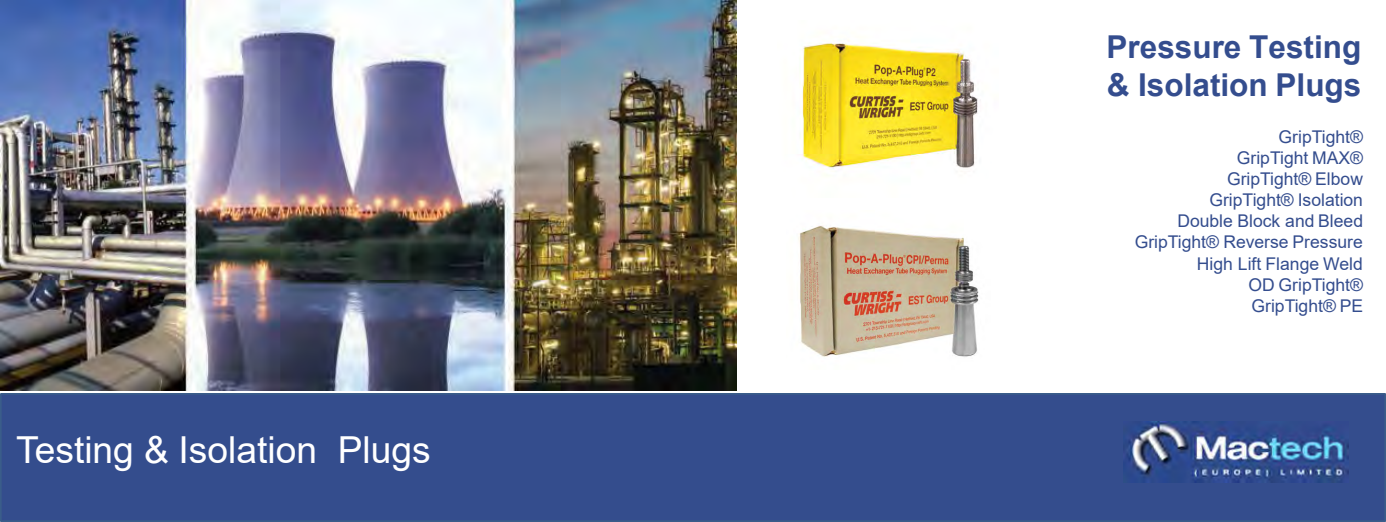
<style>
.page{position:relative;width:1386px;height:522px;background:#fff}
.page>*{position:absolute;margin:0;border:0;box-sizing:border-box;transform-origin:0 0}
.t1{font:37.19px "Arial";color:#fff}
.t2{font:700 31.5px/37.8px "Arial";color:#344d8e}
.t3{font:17.5px/21px "Arial";color:#344d8e;text-align:right}
</style>
<div class="page">
<div style="left:0;top:393px;width:1385px;height:128px;background:#344d8d"></div>
<img style="left:800px;top:40px;width:178px;height:136px">
<img style="left:798px;top:225px;width:181px;height:132px">
<img style="left:0;top:0;width:736px;height:391px">
<img style="left:1123px;top:421px;width:225px;height:61px">
<h1 class="t1" style="left:16px;top:435px;width:416px">Testing &amp; Isolation Plugs</h1>
<h2 class="t2" style="left:1106px;top:31px;width:256px">Pressure Testing &amp; Isolation Plugs</h2>
<p class="t3" style="left:1134px;top:128px;width:230px">GripTight®<br>GripTight MAX®<br>GripTight® Elbow<br>GripTight® Isolation<br>Double Block and Bleed<br>GripTight® Reverse Pressure<br>High Lift Flange Weld<br>OD GripTight®<br>GripTight® PE</p>
</div>
